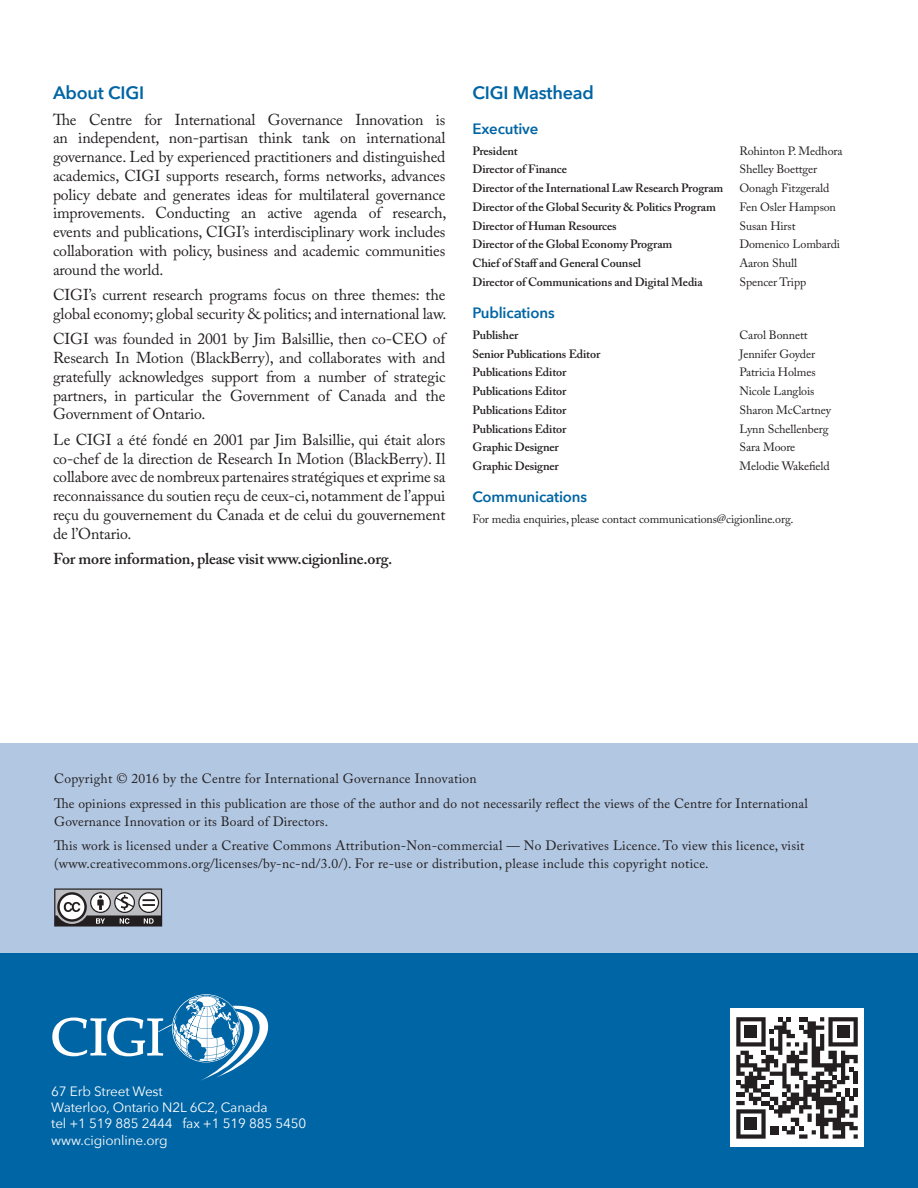
<style>
.page{position:relative;width:918px;height:1188px;background:#fff}
.page>*{position:absolute;margin:0;border:0;box-sizing:border-box;transform-origin:0 0}
.Heading_1{font:600 18px "Avenir Next";letter-spacing:-.01em;color:#0065a4}
.Body_Text{font:15.75px/18.8px "Adobe Caslon Pro";letter-spacing:-.01em;color:#231f20;text-align:justify}
.Body_Text-2{font:600 15.75px "Adobe Caslon Pro";letter-spacing:-.01em;color:#231f20}
.Heading_2_Masthead{font:600 15px "Avenir Next";letter-spacing:-.01em;color:#0065a4}
.About_Text{font:13.5px/18px "Adobe Caslon Pro";letter-spacing:.02em;color:#231f20}
.Address{font:13.5px/16.2px "Avenir Next";letter-spacing:-.01em;color:#fff}
.Masthead{font:600 12px "Adobe Caslon Pro";letter-spacing:-.01em;color:#231f20}
.Masthead-2{font:12px "Adobe Caslon Pro";letter-spacing:-.01em;color:#231f20}
</style>
<div class="page">
<div style="left:0;top:953px;width:918px;height:235px;background:#0065a4"></div>
<div style="left:0;top:743px;width:918px;height:210px;background:#b2c7e2"></div>
<div style="left:730px;top:1009px;width:134px;height:138px;background:#fff"></div>
<svg style="left:736px;top:1017px;width:122px;height:122px"></svg>
<svg style="left:54px;top:888px;width:108px;height:39px;background:#8b8a8c"></svg>
<svg style="left:52px;top:994px;width:217px;height:87px"></svg>
<p class="Heading_1" style="left:53px;top:77px;width:93px">About CIGI</p>
<p class="Body_Text" style="left:53px;top:110px;width:395px">The Centre for International Governance Innovation is an independent, non-partisan think tank on international governance. Led by experienced practitioners and distinguished academics, CIGI supports research, forms networks, advances policy debate and generates ideas for multilateral governance improvements. Conducting an active agenda of research, events and publications, CIGI’s interdisciplinary work includes collaboration with policy, business and academic communities around the world.</p>
<p class="Body_Text" style="left:53px;top:285px;width:395px">CIGI’s current research programs focus on three themes: the global economy; global security &amp; politics; and international law.</p>
<p class="Body_Text" style="left:53px;top:329px;width:394px">CIGI was founded in 2001 by Jim Balsillie, then co-CEO of Research In Motion (BlackBerry), and collaborates with and gratefully acknowledges support from a number of strategic partners, in particular the Government of Canada and the Government of Ontario.</p>
<p class="Body_Text" style="left:53px;top:430px;width:394px">Le CIGI a été fondé en 2001 par Jim Balsillie, qui était alors co-chef de la direction de Research In Motion (BlackBerry). Il collabore avec de nombreux partenaires stratégiques et exprime sa reconnaissance du soutien reçu de ceux-ci, notamment de l’appui reçu du gouvernement du Canada et de celui du gouvernement de l’Ontario.</p>
<p class="Body_Text-2" style="left:53px;top:549px;width:341px">For more information, please visit www.cigionline.org.</p>
<p class="Heading_1" style="left:472px;top:77px;width:123px">CIGI Masthead</p>
<p class="Heading_2_Masthead" style="left:472px;top:115px;width:67px">Executive</p>
<p class="Masthead" style="left:472px;top:143px;width:47px">President</p>
<p class="Masthead-2" style="left:739px;top:143px;width:105px">Rohinton P. Medhora</p>
<p class="Masthead" style="left:472px;top:162px;width:96px">Director of Finance</p>
<p class="Masthead-2" style="left:740px;top:162px;width:79px">Shelley Boettger</p>
<p class="Masthead" style="left:472px;top:181px;width:252px">Director of the International Law Research Program</p>
<p class="Masthead-2" style="left:739px;top:181px;width:91px">Oonagh Fitzgerald</p>
<p class="Masthead" style="left:472px;top:200px;width:245px">Director of the Global Security &amp; Politics Program</p>
<p class="Masthead-2" style="left:739px;top:200px;width:98px">Fen Osler Hampson</p>
<p class="Masthead" style="left:472px;top:218px;width:146px">Director of Human Resources</p>
<p class="Masthead-2" style="left:739px;top:218px;width:58px">Susan Hirst</p>
<p class="Masthead" style="left:472px;top:237px;width:201px">Director of the Global Economy Program</p>
<p class="Masthead-2" style="left:739px;top:237px;width:102px">Domenico Lombardi</p>
<p class="Masthead" style="left:472px;top:256px;width:170px">Chief of Staff and General Counsel</p>
<p class="Masthead-2" style="left:739px;top:256px;width:59px">Aaron Shull</p>
<p class="Masthead" style="left:472px;top:275px;width:232px">Director of Communications and Digital Media</p>
<p class="Masthead-2" style="left:739px;top:275px;width:68px">Spencer Tripp</p>
<p class="Heading_2_Masthead" style="left:472px;top:300px;width:84px">Publications</p>
<p class="Masthead" style="left:472px;top:328px;width:47px">Publisher</p>
<p class="Masthead-2" style="left:739px;top:328px;width:70px">Carol Bonnett</p>
<p class="Masthead" style="left:472px;top:346px;width:129px">Senior Publications Editor</p>
<p class="Masthead-2" style="left:739px;top:346px;width:77px">Jennifer Goyder</p>
<p class="Masthead" style="left:473px;top:365px;width:95px">Publications Editor</p>
<p class="Masthead-2" style="left:740px;top:365px;width:78px">Patricia Holmes</p>
<p class="Masthead" style="left:473px;top:384px;width:95px">Publications Editor</p>
<p class="Masthead-2" style="left:739px;top:384px;width:76px">Nicole Langlois</p>
<p class="Masthead" style="left:473px;top:403px;width:95px">Publications Editor</p>
<p class="Masthead-2" style="left:739px;top:403px;width:93px">Sharon McCartney</p>
<p class="Masthead" style="left:473px;top:421px;width:95px">Publications Editor</p>
<p class="Masthead-2" style="left:740px;top:421px;width:91px">Lynn Schellenberg</p>
<p class="Masthead" style="left:473px;top:440px;width:88px">Graphic Designer</p>
<p class="Masthead-2" style="left:739px;top:440px;width:57px">Sara Moore</p>
<p class="Masthead" style="left:473px;top:459px;width:88px">Graphic Designer</p>
<p class="Masthead-2" style="left:739px;top:459px;width:92px">Melodie Wakefield</p>
<p class="Heading_2_Masthead" style="left:473px;top:484px;width:116px">Communications</p>
<p class="Masthead-2" style="left:473px;top:512px;width:323px">For media enquiries, please contact communications@cigionline.org.</p>
<p class="About_Text" style="left:54px;top:769px;width:424px">Copyright © 2016 by the Centre for International Governance Innovation</p>
<p class="About_Text" style="left:54px;top:794px;width:755px">The opinions expressed in this publication are those of the author and do not necessarily reflect the views of the Centre for International<br>Governance Innovation or its Board of Directors.</p>
<p class="About_Text" style="left:54px;top:837px;width:752px">This work is licensed under a Creative Commons Attribution-Non-commercial — No Derivatives Licence. To view this licence, visit (www.creativecommons.org/licenses/by-nc-nd/3.0/). For re-use or distribution, please include this copyright notice.</p>
<p class="Address" style="left:51px;top:1083px;width:113px">67 Erb Street West</p>
<p class="Address" style="left:51px;top:1099px;width:257px">Waterloo, Ontario N2L 6C2, Canada<br>tel +1 519 885 2444 fax +1 519 885 5450</p>
<p class="Address" style="left:51px;top:1131px;width:118px">www.cigionline.org</p>
</div>
